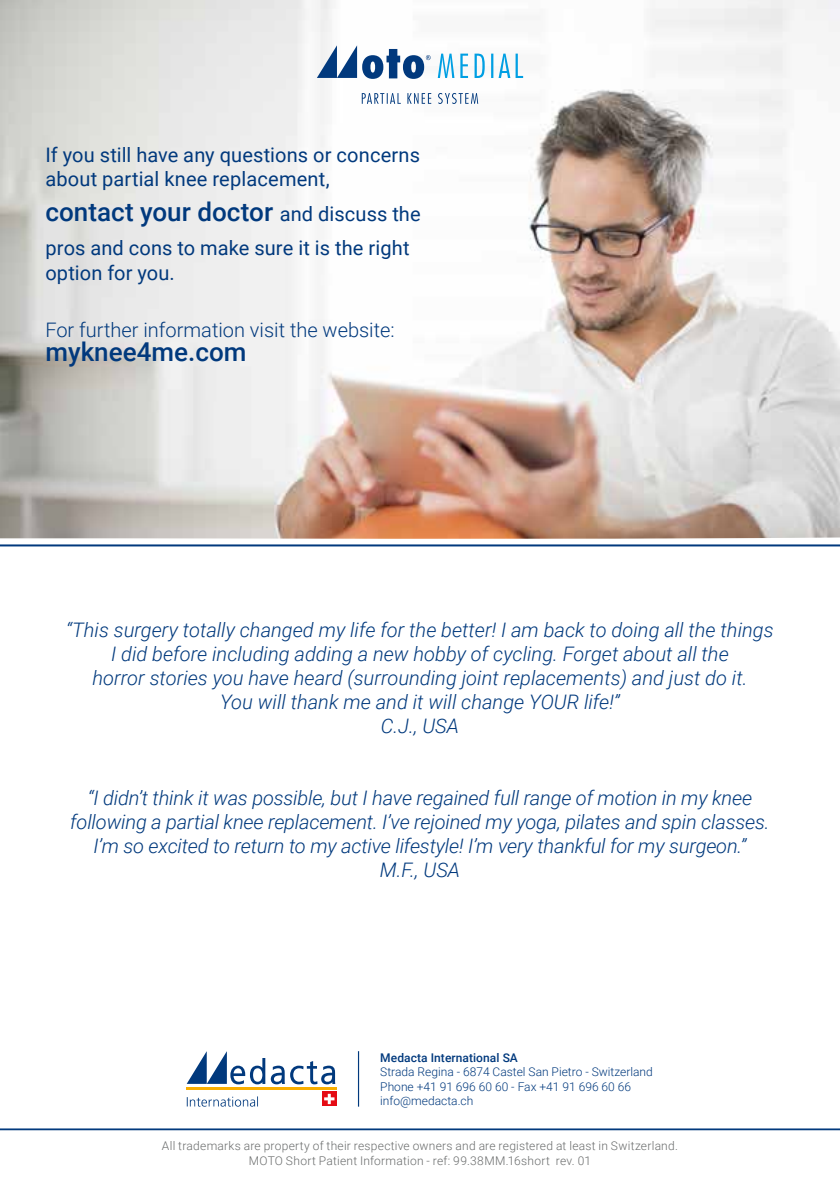
<style>
.page{position:relative;width:840px;height:1191px;background:#fff}
.page>*{position:absolute;margin:0;border:0;box-sizing:border-box;transform-origin:0 0}
.t1{font:500 26px "Roboto";color:#01397d}
.t2{font:italic 300 20px/24px "Roboto";letter-spacing:-.005em;color:#01397d;text-align:center}
.t3{font:20px/24px "Roboto";letter-spacing:.005em;color:#01397d}
.t4{font:300 20px "Roboto";color:#01397d}
.t5{font:300 12px/14.4px "Roboto";letter-spacing:.02em;color:#6a6c6c;text-align:center}
.t6{font:300 12px/14.4px "Roboto";color:#01397d}
.t7{font:500 12px "Roboto";letter-spacing:.005em;color:#01397d}
.s1{font-weight:400;font-size:20px}
</style>
<div class="page">
<img style="left:0;top:0;width:839px;height:539px">
<svg style="left:0;top:1051px;width:839px;height:80px"></svg>
<hr style="left:186px;top:1087px;width:150px;height:2px;background:#f9ae00">
<svg style="left:322px;top:1091px;width:14px;height:15px"></svg>
<svg style="left:324px;top:1093px;width:10px;height:11px"></svg>
<svg style="left:186px;top:1051px;width:79px;height:33px"></svg>
<svg style="left:271px;top:1061px;width:64px;height:23px"></svg>
<svg style="left:187px;top:1096px;width:71px;height:10px"></svg>
<hr style="left:358px;top:1051px;width:1px;height:55px;background:#01397d">
<hr style="left:0;top:544px;width:839px;height:2px;background:#01397d">
<svg style="left:361px;top:93px;width:117px;height:11px"></svg>
<svg style="left:437px;top:54px;width:86px;height:24px"></svg>
<svg style="left:316px;top:45px;width:114px;height:34px"></svg>
<p class="t3" style="left:45px;top:143px;width:376px">If you still have any questions or concerns about partial knee replacement,</p>
<h1 class="t1" style="left:45px;top:194px;width:376px">contact your doctor <span class="s1">and discuss the</span></h1>
<p class="t3" style="left:45px;top:236px;width:365px">pros and cons to make sure it is the right option for you.</p>
<p class="t4" style="left:45px;top:316px;width:351px">For further information visit the website:</p>
<h1 class="t1" style="left:45px;top:333px;width:202px">myknee4me.com</h1>
<p class="t2" style="left:66px;top:617px;width:708px">“This surgery totally changed my life for the better! I am back to doing all the things I did before including adding a new hobby of cycling. Forget about all the<br>horror stories you have heard (surrounding joint replacements) and just do it.<br>You will thank me and it will change YOUR life!”<br>C.J., USA</p>
<p class="t2" style="left:70px;top:785px;width:700px">“I didn’t think it was possible, but I have regained full range of motion in my knee following a partial knee replacement. I’ve rejoined my yoga, pilates and spin classes.<br>I’m so excited to return to my active lifestyle! I’m very thankful for my surgeon.”<br>M.F., USA</p>
<p class="t7" style="left:380px;top:1049px;width:139px">Medacta International SA</p>
<p class="t6" style="left:380px;top:1064px;width:274px">Strada Regina - 6874 Castel San Pietro - Switzerland<br>Phone +41 91 696 60 60 - Fax +41 91 696 60 66 info@medacta.ch</p>
<p class="t5" style="left:162px;top:1138px;width:517px">All trademarks are property of their respective owners and are registered at least in Switzerland.<br>MOTO Short Patient Information - ref: 99.38MM.16short rev. 01</p>
</div>
